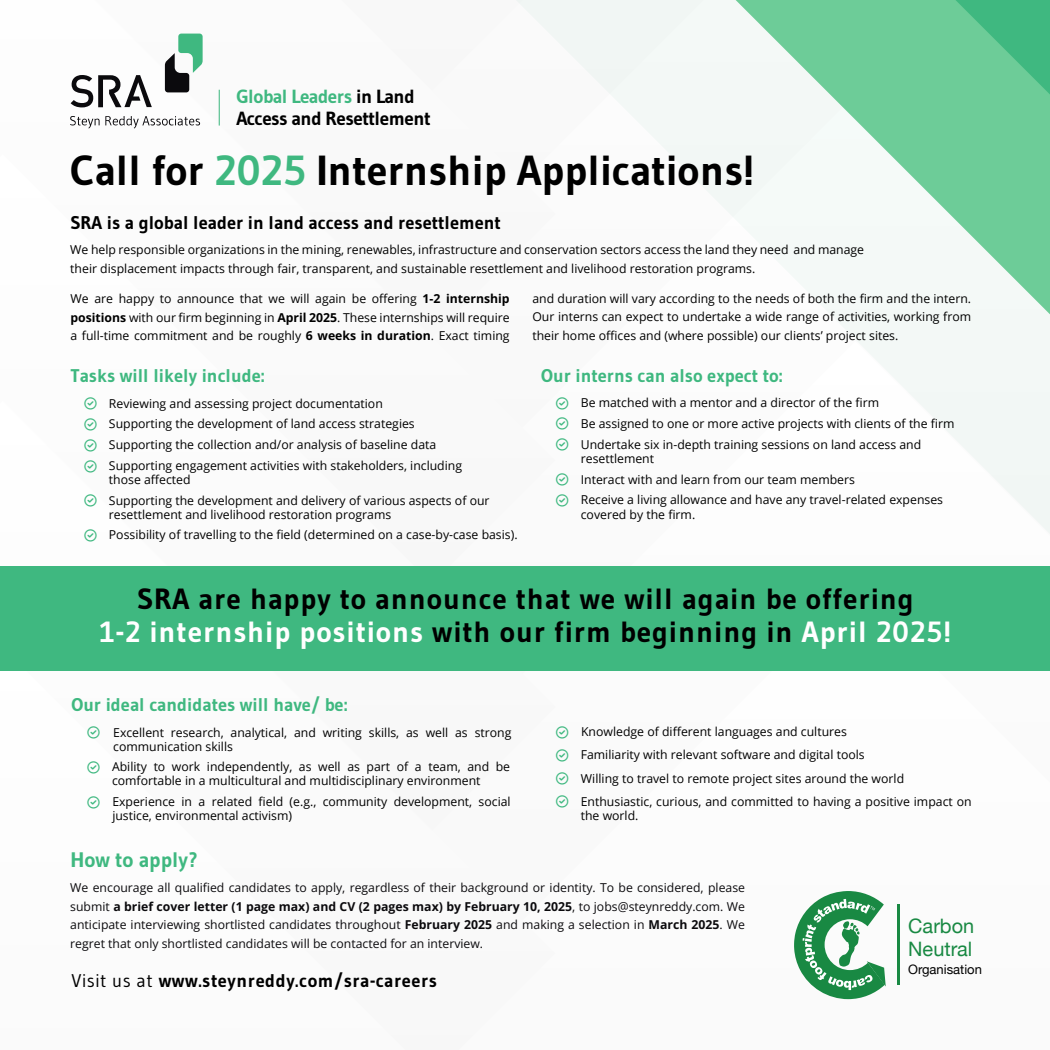
<style>
.page{position:relative;width:1050px;height:1050px;background:#fff}
.page>*{position:absolute;margin:0;border:0;box-sizing:border-box;transform-origin:0 0}
.t1{font:700 42px "Gudea";color:#000}
.t2{font:700 29.22px/33.6px "Gudea";letter-spacing:.03em;color:#000;text-align:center}
.t3{font:700 21px "Gudea";color:#3fb880}
.t4{font:19.95px/23.9px "Helvetica Neue";color:#198943}
.t5{font:700 19.07px/21.9px "Gudea";letter-spacing:-.025em;color:#000}
.t6{font:700 18.38px "Gudea";color:#3fb880}
.t7{font:700 18.38px "Gudea";color:#000}
.t8{font:700 18.38px "Gudea";letter-spacing:.03em;color:#000}
.t9{font:13.04px "Helvetica Neue";color:#000}
.t10{font:12.25px/20.8px "Open Sans";color:#000}
.t11{font:12.25px/18.4px "Open Sans";color:#0b0a0d;text-align:justify}
.s1{color:#3fb880}
.s2{font-style:inherit}
.s3{color:#fff}
.s4{font-weight:400}
</style>
<div class="page">
<svg style="left:316px;top:0;width:734px;height:567px"></svg>
<svg style="left:736px;top:0;width:314px;height:314px;fill:#f3f8f6"></svg>
<svg style="left:955px;top:0;width:95px;height:95px;background:#56c28c"></svg>
<div style="left:0;top:567px;width:1050px;height:104px;background:#3fb880"></div>
<svg style="left:71px;top:75px;width:81px;height:32px"></svg>
<svg style="left:70px;top:116px;width:130px;height:13px"></svg>
<svg style="left:165px;top:34px;width:38px;height:58px"></svg>
<hr style="left:219px;top:90px;width:1px;height:36px;background:#3fb880">
<svg style="left:794px;top:891px;width:92px;height:108px"></svg>
<hr style="left:897px;top:904px;width:2px;height:81px;background:#198943">
<svg style="left:556px;top:397px;width:12px;height:12px"></svg>
<svg style="left:556px;top:418px;width:12px;height:12px"></svg>
<svg style="left:556px;top:439px;width:12px;height:12px"></svg>
<svg style="left:556px;top:474px;width:12px;height:12px"></svg>
<svg style="left:556px;top:494px;width:12px;height:13px"></svg>
<h3 class="t5" style="left:236px;top:86px;width:196px"><span class="s1">Global Leaders</span> in Land<br>Access and Resettlement</h3>
<h1 class="t1" style="left:70px;top:144px;width:685px">Call for <span class="s1">2025</span> Internship Applications!</h1>
<h3 class="t7" style="left:70px;top:211px;width:432px">SRA is a global leader in land access and resettlement</h3>
<p class="t10" style="left:70px;top:240px;width:795px;line-height:18.4px">We help responsible organizations in the mining, renewables, infrastructure and conservation sectors access the land they need and manage their displacement impacts through fair, transparent, and sustainable resettlement and livelihood restoration programs.</p>
<p class="t10" style="left:70px;top:289px;width:441px;line-height:18.4px;text-align:justify">We are happy to announce that we will again be offering <span class="s2">1-2 internship positions</span> with our firm beginning in <span class="s2">April 2025</span>. These internships will require a full-time commitment and be roughly <span class="s2">6 weeks in duration</span>. Exact timing</p>
<p class="t10" style="left:532px;top:289px;width:440px;line-height:18.4px;text-align:justify">and duration will vary according to the needs of both the firm and the intern.<br>Our interns can expect to undertake a wide range of activities, working from their home offices and (where possible) our clients’ project sites.</p>
<h3 class="t6" style="left:70px;top:365px;width:196px">Tasks will likely include:</h3>
<h3 class="t6" style="left:541px;top:365px;width:243px">Our interns can also expect to:</h3>
<p class="t10" style="left:109px;top:392px;width:275px">Reviewing and assessing project documentation</p>
<p class="t10" style="left:109px;top:413px;width:307px">Supporting the development of land access strategies</p>
<p class="t10" style="left:109px;top:434px;width:355px">Supporting the collection and/or analysis of baseline data<br>Supporting engagement activities with stakeholders, including</p>
<p class="t10" style="left:109px;top:469px;width:382px">those affected<br>Supporting the development and delivery of various aspects of our</p>
<p class="t10" style="left:109px;top:504px;width:410px;line-height:20.5px">resettlement and livelihood restoration programs<br>Possibility of travelling to the field (determined on a case-by-case basis).</p>
<p class="t10" style="left:581px;top:392px;width:375px">Be matched with a mentor and a director of the firm<br>Be assigned to one or more active projects with clients of the firm<br>Undertake six in-depth training sessions on land access and</p>
<p class="t10" style="left:581px;top:448px;width:364px">resettlement<br>Interact with and learn from our team members<br>Receive a living allowance and have any travel-related expenses</p>
<p class="t10" style="left:581px;top:503px;width:116px">covered by the firm.</p>
<h2 class="t2" style="left:100px;top:582px;width:853px">SRA are happy to announce that we will again be offering<br><span class="s3">1-2 internship positions</span> with our firm beginning in <span class="s3">April 2025!</span></h2>
<h3 class="t6" style="left:71px;top:693px;width:278px">Our ideal candidates will have/ be:</h3>
<p class="t10" style="left:113px;top:725px;width:400px;line-height:14.1px">Excellent research, analytical, and writing skills, as well as strong communication skills</p>
<p class="t10" style="left:112px;top:759px;width:400px;line-height:14.1px">Ability to work independently, as well as part of a team, and be comfortable in a multicultural and multidisciplinary environment</p>
<p class="t10" style="left:112px;top:794px;width:400px;line-height:14.1px">Experience in a related field (e.g., community development, social justice, environmental activism)</p>
<h3 class="t3" style="left:70px;top:847px;width:129px">How to apply?</h3>
<p class="t10" style="left:581px;top:720px;width:392px;line-height:23.2px">Knowledge of different languages and cultures<br>Familiarity with relevant software and digital tools<br>Willing to travel to remote project sites around the world Enthusiastic, curious, and committed to having a positive impact on</p>
<p class="t10" style="left:581px;top:805px;width:59px">the world.</p>
<p class="t11" style="left:70px;top:879px;width:676px">We encourage all qualified candidates to apply, regardless of their background or identity. To be considered, please submit a brief cover letter (1 page max) and CV (2 pages max) by February 10, 2025, to jobs@steynreddy.com. We anticipate interviewing shortlisted candidates throughout February 2025 and making a selection in March 2025. We regret that only shortlisted candidates will be contacted for an interview.</p>
<h3 class="t8" style="left:71px;top:969px;width:367px"><span class="s4">Visit us at</span> www.steynreddy.com/sra-careers</h3>
<h3 class="t4" style="left:908px;top:913px;width:67px">Carbon<br>Neutral</h3>
<p class="t9" style="left:908px;top:962px;width:75px">Organisation</p>
</div>
